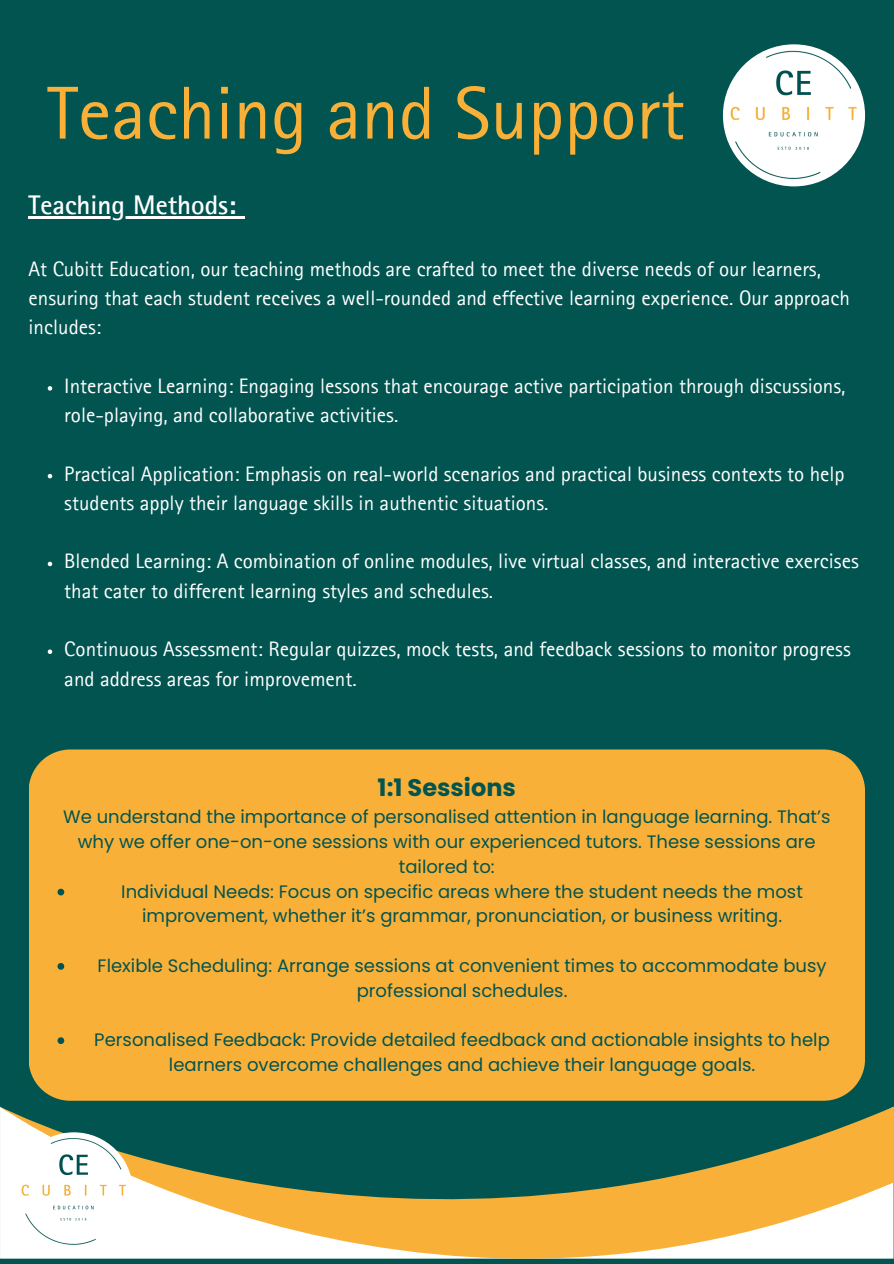
<style>
.page{position:relative;width:894px;height:1264px;background:#fff}
.page>*{position:absolute;margin:0;border:0;box-sizing:border-box;transform-origin:0 0}
.t1{font:75px "Rotis Sans Serif Pro";color:#f9b038}
.t2{font:700 27px "Rotis Sans Serif Pro";color:#fff}
.t3{font:700 24px "Poppins";color:#015450}
.t4{font:21px/29.2px "Rotis Sans Serif Pro";color:#fff}
.t5{font:18px/24.8px "Poppins";color:#015450;text-align:center}
</style>
<div class="page">
<div style="left:0;top:0;width:893px;height:1263px;background:#015450"></div>
<svg style="left:0;top:1106px;width:893px;height:153px"></svg>
<div style="left:29px;top:749px;width:835px;height:351px;background:#f9b038"></div>
<hr style="left:29px;top:216px;width:207px;height:2px;background:#fff">
<svg style="left:236px;top:216px;width:8px;height:2px"></svg>
<svg style="left:48px;top:386px;width:4px;height:4px"></svg>
<svg style="left:48px;top:474px;width:4px;height:4px"></svg>
<svg style="left:48px;top:561px;width:4px;height:5px"></svg>
<svg style="left:48px;top:649px;width:4px;height:5px"></svg>
<svg style="left:57px;top:888px;width:7px;height:7px"></svg>
<svg style="left:57px;top:963px;width:7px;height:6px"></svg>
<svg style="left:57px;top:1037px;width:7px;height:7px"></svg>
<img style="left:15px;top:1132px;width:118px;height:118px;border-radius:50%">
<img style="left:722px;top:44px;width:142px;height:142px;border-radius:50%">
<p class="t1" style="left:47px;top:87px;width:639px">Teaching and Support</p>
<h1 class="t2" style="left:29px;top:195px;width:209px">Teaching Methods:</h1>
<h2 class="t4" style="left:29px;top:257px;width:822px">At Cubitt Education, our teaching methods are crafted to meet the diverse needs of our learners, ensuring that each student receives a well-rounded and effective learning experience. Our approach includes:</h2>
<h3 class="t4" style="left:64px;top:374px;width:782px">Interactive Learning: Engaging lessons that encourage active participation through discussions, role-playing, and collaborative activities.</h3>
<p class="t4" style="left:64px;top:462px;width:781px">Practical Application: Emphasis on real-world scenarios and practical business contexts to help students apply their language skills in authentic situations.</p>
<p class="t4" style="left:64px;top:550px;width:795px">Blended Learning: A combination of online modules, live virtual classes, and interactive exercises that cater to different learning styles and schedules.</p>
<p class="t4" style="left:64px;top:637px;width:787px">Continuous Assessment: Regular quizzes, mock tests, and feedback sessions to monitor progress and address areas for improvement.</p>
<p class="t3" style="left:377px;top:771px;width:140px">1:1 Sessions</p>
<p class="t5" style="left:63px;top:804px;width:768px">We understand the importance of personalised attention in language learning. That’s why we offer one-on-one sessions with our experienced tutors. These sessions are tailored to:</p>
<p class="t5" style="left:121px;top:879px;width:683px">Individual Needs: Focus on specific areas where the student needs the most improvement, whether it’s grammar, pronunciation, or business writing.</p>
<p class="t5" style="left:98px;top:953px;width:730px">Flexible Scheduling: Arrange sessions at convenient times to accommodate busy professional schedules.</p>
<p class="t5" style="left:94px;top:1027px;width:736px">Personalised Feedback: Provide detailed feedback and actionable insights to help learners overcome challenges and achieve their language goals.</p>
</div>
